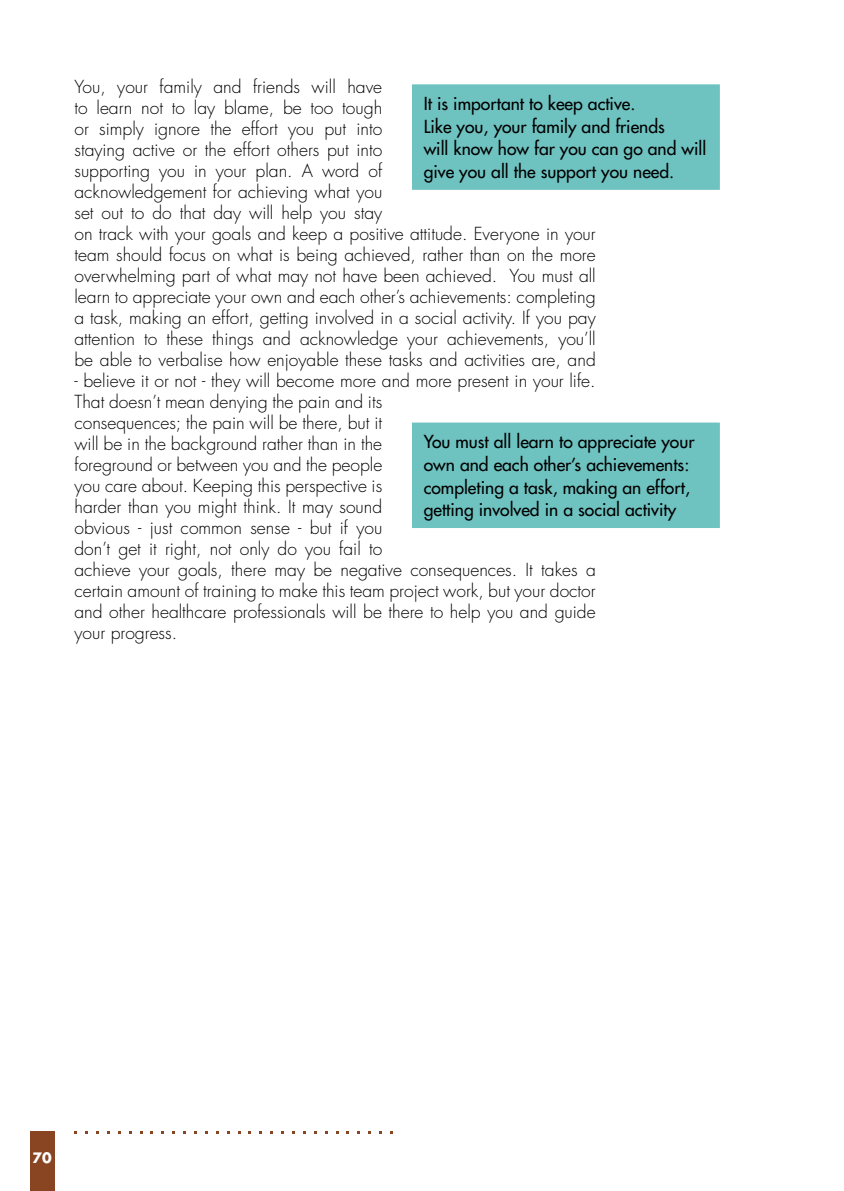
<style>
.page{position:relative;width:844px;height:1191px;background:#fff}
.page>*{position:absolute;margin:0;border:0;box-sizing:border-box;transform-origin:0 0}
.t1{font:300 17.5px/21px "Futura";color:#000}
.t2{font:17.5px/22.8px "Futura";color:#000}
.t3{font:700 14px "Futura";color:#fff}
</style>
<div class="page">
<div style="left:30px;top:1131px;width:25px;height:60px;background:#894521"></div>
<div style="left:413px;top:85px;width:305px;height:104px;background:#6ec3c1"></div>
<div style="left:412px;top:84px;width:307px;height:106px;border:2px solid #6ec3c1"></div>
<div style="left:413px;top:423px;width:305px;height:104px;background:#6ec3c1"></div>
<div style="left:412px;top:422px;width:307px;height:106px;border:2px solid #6ec3c1"></div>
<p class="t1" style="left:74px;top:76px;width:522px">You, your family and friends will have<br>to learn not to lay blame, be too tough<br>or simply ignore the effort you put into<br>staying active or the effort others put into<br>supporting you in your plan. A word of<br>acknowledgement for achieving what you<br>set out to do that day will help you stay<br>on track with your goals and keep a positive attitude. Everyone in your team should focus on what is being achieved, rather than on the more overwhelming part of what may not have been achieved. You must all learn to appreciate your own and each other’s achievements: completing a task, making an effort, getting involved in a social activity. If you pay attention to these things and acknowledge your achievements, you’ll be able to verbalise how enjoyable these tasks and activities are, and</p>
<p class="t1" style="left:74px;top:370px;width:522px">- believe it or not - they will become more and more present in your life.<br>That doesn’t mean denying the pain and its<br>consequences; the pain will be there, but it<br>will be in the background rather than in the<br>foreground or between you and the people<br>you care about. Keeping this perspective is<br>harder than you might think. It may sound<br>obvious - just common sense - but if you<br>don’t get it right, not only do you fail to<br>achieve your goals, there may be negative consequences. It takes a certain amount of training to make this team project work, but your doctor and other healthcare professionals will be there to help you and guide your progress.</p>
<p class="t2" style="left:423px;top:92px;width:284px">It is important to keep active.<br>Like you, your family and friends<br>will know how far you can go and will give you all the support you need.</p>
<p class="t2" style="left:423px;top:430px;width:272px">You must all learn to appreciate your own and each other’s achievements: completing a task, making an effort, getting involved in a social activity</p>
<p class="t3" style="left:33px;top:1147px;width:21px">70</p>
</div>
